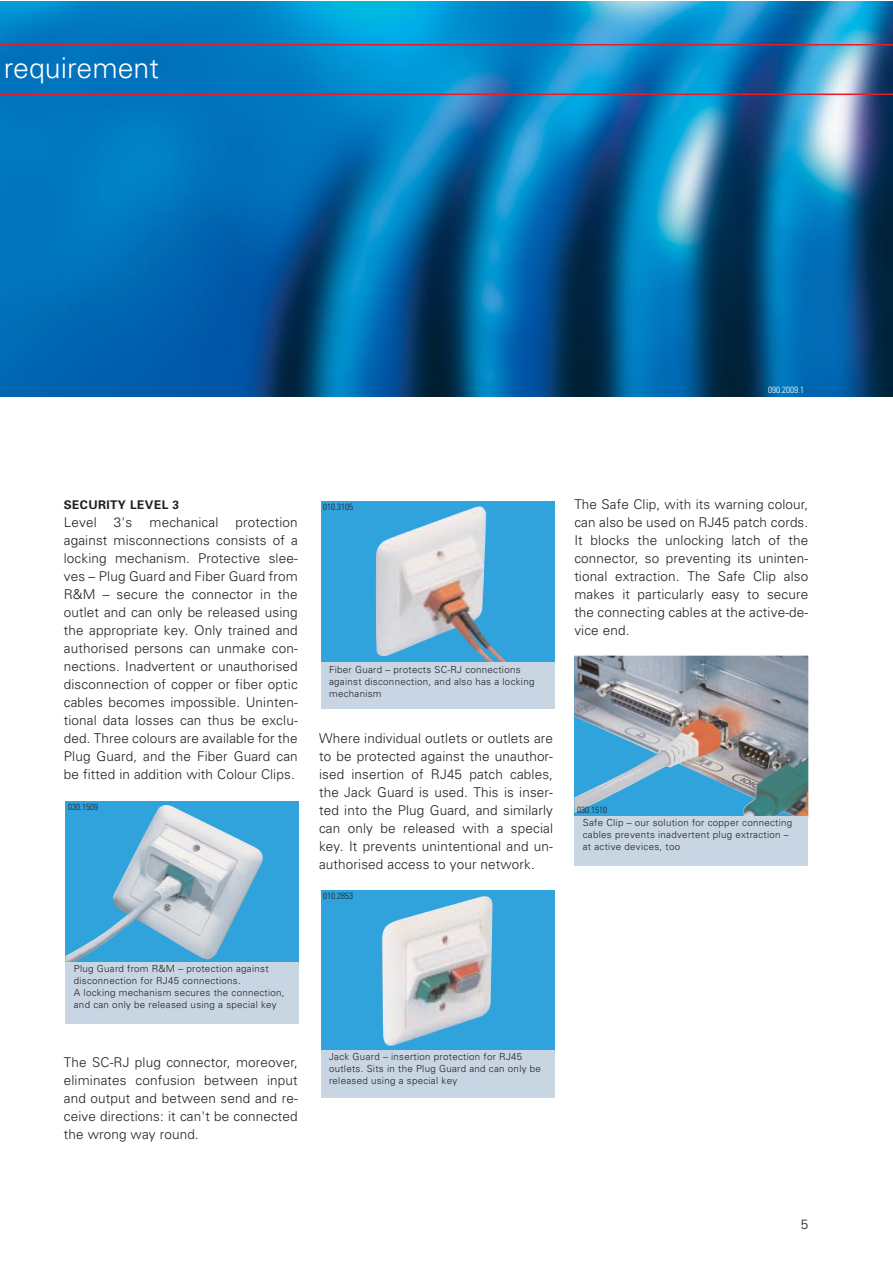
<style>
.page{position:relative;width:893px;height:1263px;background:#fff}
.page>*{position:absolute;margin:0;border:0;box-sizing:border-box;transform-origin:0 0}
.t1{font:300 28.5px "Univers";color:#fff}
.t2{font:300 13.5px/18px "Univers";letter-spacing:.01em;color:#231f20;text-align:justify}
.t3{font:700 12px "Univers";letter-spacing:.035em;color:#231f20}
.t4{font:300 9.75px/12px "Univers";letter-spacing:.03em;color:#231f20}
.t5{font:300 condensed 9px "Univers";color:#231f20}
.t6{font:300 condensed 9px "Univers";color:#fff}
</style>
<div class="page">
<div style="left:320px;top:501px;width:234px;height:162px;background:#30a3dc"></div>
<img style="left:376px;top:506px;width:132px;height:157px">
<div style="left:65px;top:801px;width:234px;height:162px;background:#30a3dc"></div>
<img style="left:65px;top:805px;width:198px;height:157px">
<div style="left:320px;top:663px;width:234px;height:46px;background:#c8d5e2"></div>
<div style="left:65px;top:962px;width:234px;height:62px;background:#c8d5e2"></div>
<img style="left:0;top:2px;width:892px;height:395px">
<svg style="left:0;top:44px;width:892px;height:51px;background:#1c7dba"></svg>
<div style="left:320px;top:890px;width:234px;height:162px;background:#30a3dc"></div>
<img style="left:382px;top:896px;width:110px;height:150px">
<div style="left:320px;top:1050px;width:234px;height:48px;background:#c8d5e2"></div>
<img style="left:574px;top:656px;width:234px;height:160px">
<div style="left:574px;top:816px;width:234px;height:49px;background:#c8d5e2"></div>
<h1 class="t1" style="left:4px;top:57px;width:157px">requirement</h1>
<p class="t6" style="left:768px;top:387px;width:37px">090.2009.1</p>
<p class="t3" style="left:64px;top:501px;width:117px">SECURITY LEVEL 3</p>
<p class="t2" style="left:64px;top:515px;width:34px">Level</p>
<p class="t2" style="left:114px;top:515px;width:20px">3's</p>
<p class="t2" style="left:149px;top:515px;width:70px">mechanical</p>
<p class="t2" style="left:64px;top:515px;width:235px;text-indent:172px">protection against misconnections consists of a locking mechanism. Protective slee&shy;ves – Plug Guard and Fiber Guard from R&amp;M – secure the connector in the outlet and can only be released using the appropriate key. Only trained and authorised persons can unmake con&shy;nections. Inadvertent or unauthorised disconnection of copper or fiber optic cables becomes impossible. Uninten&shy;tional data losses can thus be exclu&shy;ded. Three colours are available for the Plug Guard, and the Fiber Guard can be fitted in addition with Colour Clips.</p>
<p class="t5" style="left:68px;top:803px;width:31px">030.1509</p>
<p class="t5" style="left:323px;top:503px;width:31px">010.3105</p>
<p class="t4" style="left:329px;top:664px;width:207px">Fiber Guard – protects SC-RJ connections against disconnection, and also has a locking mechanism</p>
<p class="t2" style="left:319px;top:731px;width:235px">Where individual outlets or outlets are to be protected against the unauthor&shy;ised insertion of RJ45 patch cables, the Jack Guard is used. This is inser&shy;ted into the Plug Guard, and similarly can only be released with a special key. It prevents unintentional and un&shy;authorised access to your network.</p>
<p class="t5" style="left:323px;top:893px;width:31px">010.2853</p>
<p class="t2" style="left:574px;top:497px;width:235px">The Safe Clip, with its warning colour, can also be used on RJ45 patch cords.<br>It blocks the unlocking latch of the connector, so preventing its uninten&shy;tional extraction. The Safe Clip also makes it particularly easy to secure the connecting cables at the active-de&shy;vice end.</p>
<p class="t5" style="left:577px;top:807px;width:31px">030.1510</p>
<p class="t4" style="left:583px;top:817px;width:211px">Safe Clip – our solution for copper connecting cables prevents inadvertent plug extraction – at active devices, too</p>
<p class="t4" style="left:74px;top:964px;width:212px">Plug Guard from R&amp;M – protection against disconnection for RJ45 connections.<br>A locking mechanism secures the connection, and can only be released using a special key</p>
<p class="t2" style="left:64px;top:1055px;width:235px">The SC-RJ plug connector, moreover, eliminates confusion between input and output and between send and re&shy;ceive directions: it can't be connected the wrong way round.</p>
<p class="t4" style="left:329px;top:1052px;width:213px">Jack Guard – insertion protection for RJ45 outlets. Sits in the Plug Guard and can only be released using a special key</p>
<p class="t2" style="left:800px;top:1217px;width:9px">5</p>
</div>
